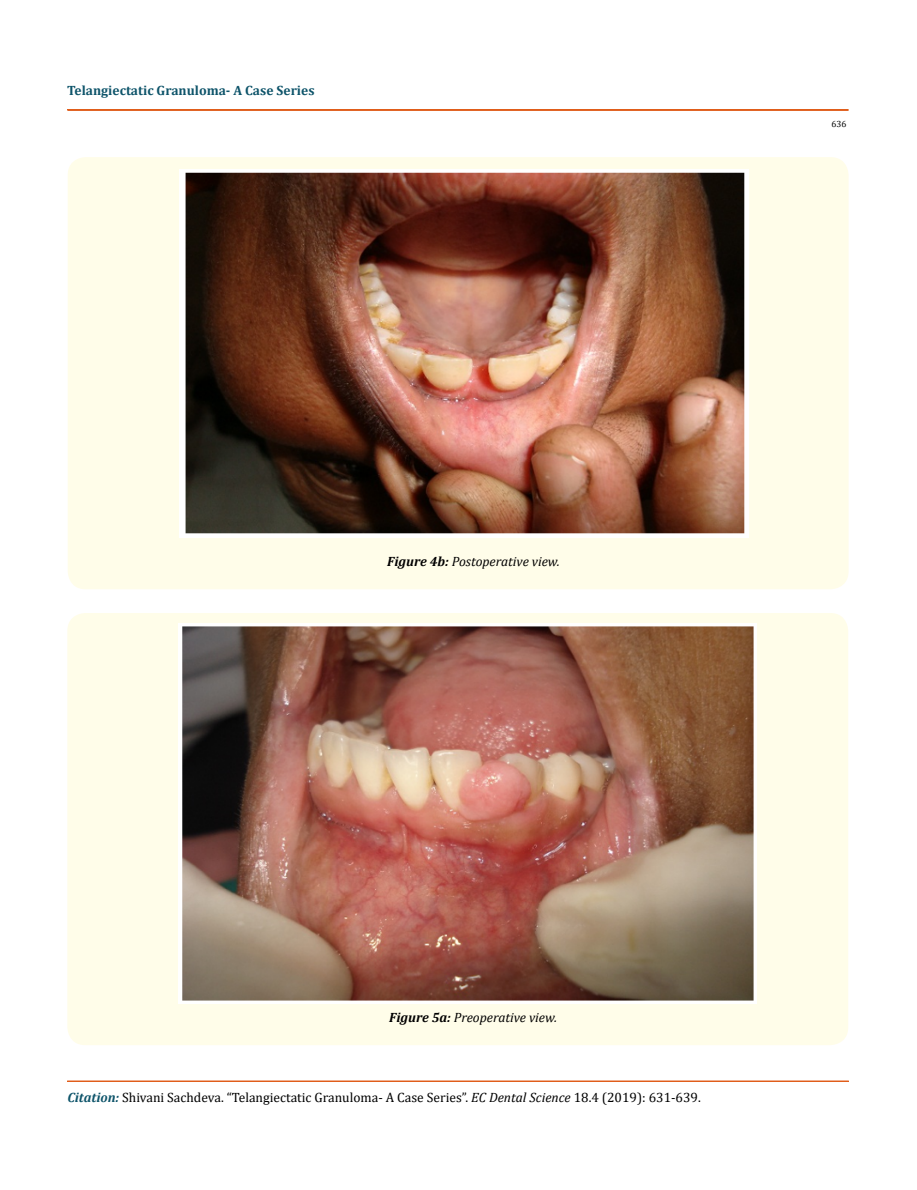
<style>
.page{position:relative;width:917px;height:1190px;background:#fff}
.page>*{position:absolute;margin:0;border:0;box-sizing:border-box;transform-origin:0 0}
.t1{font:13.5px "Cambria";color:#000}
.t2{font:italic 13.5px "Cambria";color:#000}
.t3{font:700 13.5px "Cambria";color:#0e546a}
.t4{font:9px "Cambria";color:#000}
.s1{font-weight:700}
.s2{font-weight:700;font-style:italic;color:#0e546a}
.s3{font-style:italic}
</style>
<div class="page">
<hr style="left:68px;top:110px;width:780px;height:1px;background:#e05d1a">
<hr style="left:68px;top:1081px;width:780px;height:1px;background:#e05d1a">
<div style="left:68px;top:157px;width:780px;height:432px;background:#fffde9;border-radius:18px"></div>
<img style="left:180px;top:169px;width:568px;height:368px">
<div style="left:67px;top:613px;width:781px;height:432px;background:#fffde9;border-radius:18px"></div>
<img style="left:178px;top:623px;width:578px;height:380px">
<p class="t3" style="left:67px;top:81px;width:249px">Telangiectatic Granuloma- A Case Series</p>
<p class="t2" style="left:387px;top:552px;width:174px"><span class="s1">Figure 4b:</span> Postoperative view.</p>
<p class="t4" style="left:831px;top:119px;width:16px">636</p>
<p class="t2" style="left:389px;top:1008px;width:169px"><span class="s1">Figure 5a:</span> Preoperative view.</p>
<p class="t1" style="left:67px;top:1089px;width:635px"><span class="s2">Citation:</span> Shivani Sachdeva. “Telangiectatic Granuloma- A Case Series”. <span class="s3">EC Dental Science</span> 18.4 (2019): 631-639.</p>
</div>
